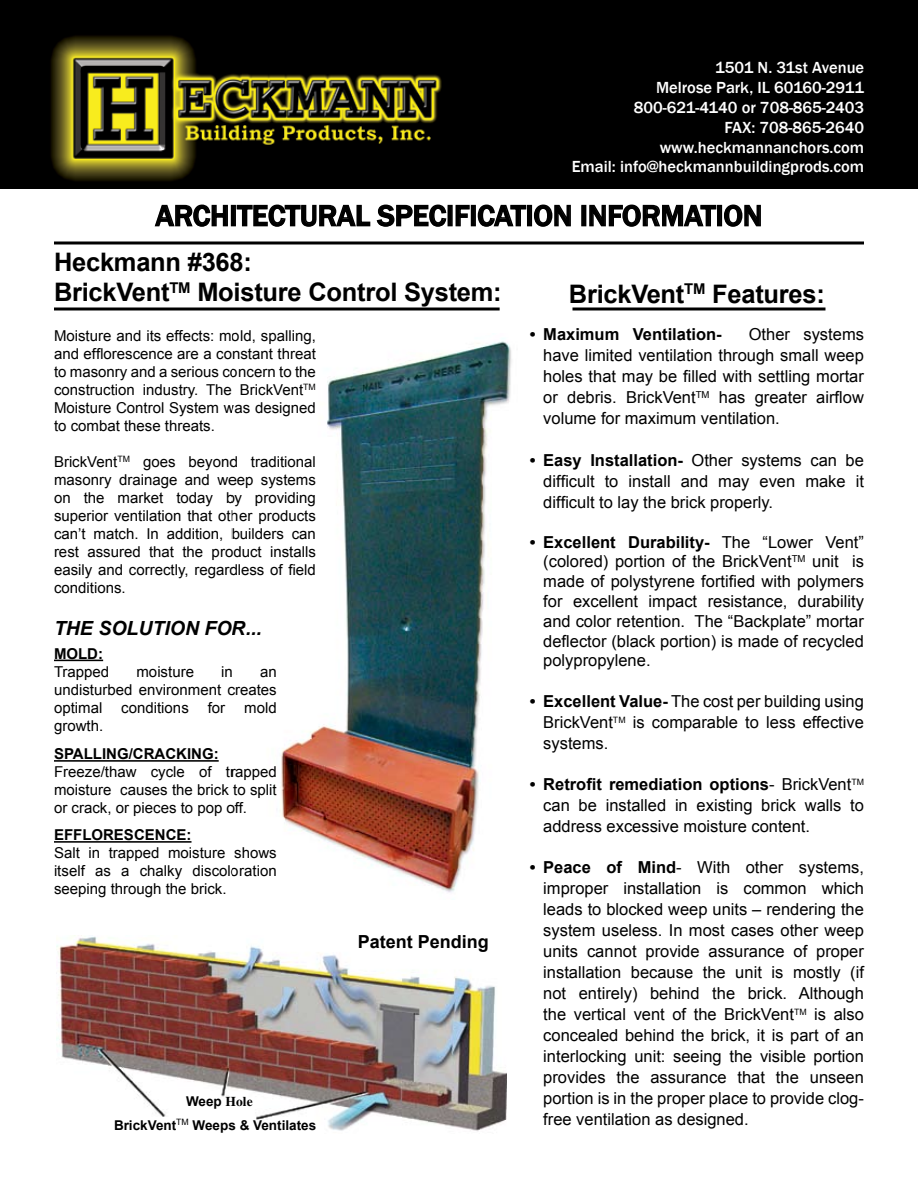
<style>
.page{position:relative;width:918px;height:1188px;background:#fff}
.page>*{position:absolute;margin:0;border:0;box-sizing:border-box;transform-origin:0 0}
.t1{font:500 30px "Franklin Gothic";color:#000}
.t2{font:700 25.5px/30.6px "Arial";letter-spacing:-.01em;color:#000}
.t3{font:italic 700 19.5px "Arial";color:#000}
.t4{font:700 18px "Arial";color:#000}
.t5{font:16.5px/21px "Arial";color:#000;text-align:justify}
.t6{font:500 16.5px/19.8px "Franklin Gothic";color:#fff;text-align:right}
.t7{font:700 16.5px "Arial";color:#000}
.t8{font:15px/18px "Arial";color:#000;text-align:justify}
.t9{font:700 15px "Arial";color:#000}
.t10{font:700 13.5px/24.3px "Arial";color:#000}
.s1{font-family:"Times"}
.s2{font-weight:700}
</style>
<div class="page">
<hr style="left:54px;top:660px;width:49px;height:1px;background:#000">
<hr style="left:54px;top:760px;width:165px;height:2px;background:#000">
<hr style="left:54px;top:841px;width:138px;height:2px;background:#000">
<img style="left:57px;top:936px;width:449px;height:195px">
<img style="left:0;top:0;width:918px;height:189px">
<svg style="left:154px;top:204px;width:74px;height:23px"></svg>
<div style="left:231px;top:205px;width:5px;height:21px;border:2px solid #000"></div>
<svg style="left:236px;top:204px;width:211px;height:23px"></svg>
<div style="left:448px;top:205px;width:5px;height:21px;border:2px solid #000"></div>
<svg style="left:455px;top:204px;width:15px;height:23px"></svg>
<div style="left:471px;top:205px;width:5px;height:21px;border:2px solid #000"></div>
<svg style="left:477px;top:204px;width:50px;height:23px"></svg>
<div style="left:527px;top:205px;width:5px;height:21px;border:2px solid #000"></div>
<svg style="left:533px;top:204px;width:38px;height:23px"></svg>
<div style="left:581px;top:205px;width:5px;height:21px;border:2px solid #000"></div>
<svg style="left:589px;top:204px;width:128px;height:23px"></svg>
<div style="left:717px;top:205px;width:5px;height:21px;border:2px solid #000"></div>
<svg style="left:724px;top:204px;width:37px;height:23px"></svg>
<hr style="left:54px;top:241px;width:810px;height:3px;background:#000">
<hr style="left:54px;top:308px;width:446px;height:2px;background:#000">
<hr style="left:572px;top:307px;width:253px;height:3px;background:#000">
<img style="left:280px;top:341px;width:232px;height:552px">
<p class="t6" style="left:572px;top:58px;width:294px">1501 N. 31st Avenue<br>Melrose Park, IL 60160-2911<br>800-621-4140 or 708-865-2403<br>FAX: 708-865-2640 www.heckmannanchors.com<br>Email: info@heckmannbuildingprods.com</p>
<h1 class="t1" style="left:156px;top:197px;width:608px">ARCHITECTURAL SPECIFICATION INFORMATION</h1>
<h2 class="t2" style="left:54px;top:247px;width:449px">Heckmann #368:<br>BrickVent<sup>TM</sup> Moisture Control System:</h2>
<p class="t8" style="left:54px;top:327px;width:263px">Moisture and its effects: mold, spalling, and efflorescence are a constant threat to masonry and a serious concern to the construction industry. The BrickVent<sup>TM </sup>Moisture Control System was designed to combat these threats.</p>
<p class="t8" style="left:54px;top:453px;width:263px">BrickVent<sup>TM</sup> goes beyond traditional masonry drainage and weep systems on the market today by providing superior ventilation that other products can’t match. In addition, builders can rest assured that the product installs easily and correctly, regardless of field conditions.</p>
<p class="t3" style="left:54px;top:615px;width:210px">THE SOLUTION FOR...</p>
<p class="t9" style="left:54px;top:644px;width:51px">MOLD:</p>
<p class="t8" style="left:54px;top:663px;width:57px">Trapped</p>
<p class="t8" style="left:136px;top:663px;width:59px">moisture</p>
<p class="t8" style="left:221px;top:663px;width:13px">in</p>
<p class="t8" style="left:54px;top:663px;width:224px;text-indent:206px">an undisturbed environment creates optimal</p>
<p class="t8" style="left:121px;top:699px;width:69px">conditions</p>
<p class="t8" style="left:208px;top:699px;width:19px">for</p>
<p class="t8" style="left:244px;top:699px;width:34px">mold</p>
<p class="t8" style="left:54px;top:717px;width:51px">growth.</p>
<p class="t9" style="left:54px;top:744px;width:166px">SPALLING/CRACKING:</p>
<p class="t8" style="left:54px;top:763px;width:224px">Freeze/thaw cycle of trapped moisture causes the brick to split or crack, or pieces to pop off.</p>
<p class="t9" style="left:54px;top:825px;width:139px">EFFLORESCENCE:</p>
<p class="t8" style="left:54px;top:844px;width:224px">Salt in trapped moisture shows itself as a chalky discoloration seeping through the brick.</p>
<p class="t4" style="left:358px;top:930px;width:133px">Patent Pending</p>
<p class="t10" style="left:114px;top:1089px;width:204px;text-indent:72px">Weep <span class="s1">Hole<br></span>BrickVent<sup>TM</sup> Weeps &amp; Ventilates</p>
<p class="t7" style="left:530px;top:323px;width:7px">•</p>
<p class="t7" style="left:530px;top:449px;width:7px">•</p>
<p class="t7" style="left:530px;top:531px;width:7px">•</p>
<p class="t7" style="left:530px;top:691px;width:7px">•</p>
<p class="t7" style="left:530px;top:773px;width:7px">•</p>
<p class="t7" style="left:530px;top:856px;width:7px">•</p>
<h2 class="t2" style="left:569px;top:279px;width:258px">BrickVent<sup>TM</sup> Features:</h2>
<p class="t7" style="left:543px;top:323px;width:180px">Maximum Ventilation-</p>
<p class="t5" style="left:543px;top:324px;width:322px;text-indent:205px">Other systems have limited ventilation through small weep holes that may be filled with settling mortar or debris. BrickVent<sup>TM</sup> has greater airflow volume for maximum ventilation.</p>
<p class="t5" style="left:543px;top:450px;width:322px"><span class="s2">Easy Installation-</span> Other systems can be difficult to install and may even make it difficult to lay the brick properly.</p>
<p class="t5" style="left:543px;top:532px;width:322px;line-height:19.8px"><span class="s2">Excellent Durability-</span> The “Lower Vent” (colored) portion of the BrickVent<sup>TM</sup> unit is made of polystyrene fortified with polymers for excellent impact resistance, durability and color retention. The “Backplate” mortar deflector (black portion) is made of recycled polypropylene.</p>
<p class="t5" style="left:543px;top:691px;width:322px"><span class="s2">Excellent Value-</span> The cost per building using BrickVent<sup>TM</sup> is comparable to less effective systems.</p>
<p class="t5" style="left:543px;top:774px;width:322px"><span class="s2">Retrofit remediation options</span>- BrickVent<sup>TM </sup>can be installed in existing brick walls to address excessive moisture content.</p>
<p class="t5" style="left:543px;top:857px;width:322px"><span class="s2">Peace of Mind</span>- With other systems, improper installation is common which leads to blocked weep units – rendering the system useless. In most cases other weep units cannot provide assurance of proper installation because the unit is mostly (if not entirely) behind the brick. Although the vertical vent of the BrickVent<sup>TM</sup> is also concealed behind the brick, it is part of an interlocking unit: seeing the visible portion provides the assurance that the unseen portion is in the proper place to provide clog&shy;free ventilation as designed.</p>
</div>
